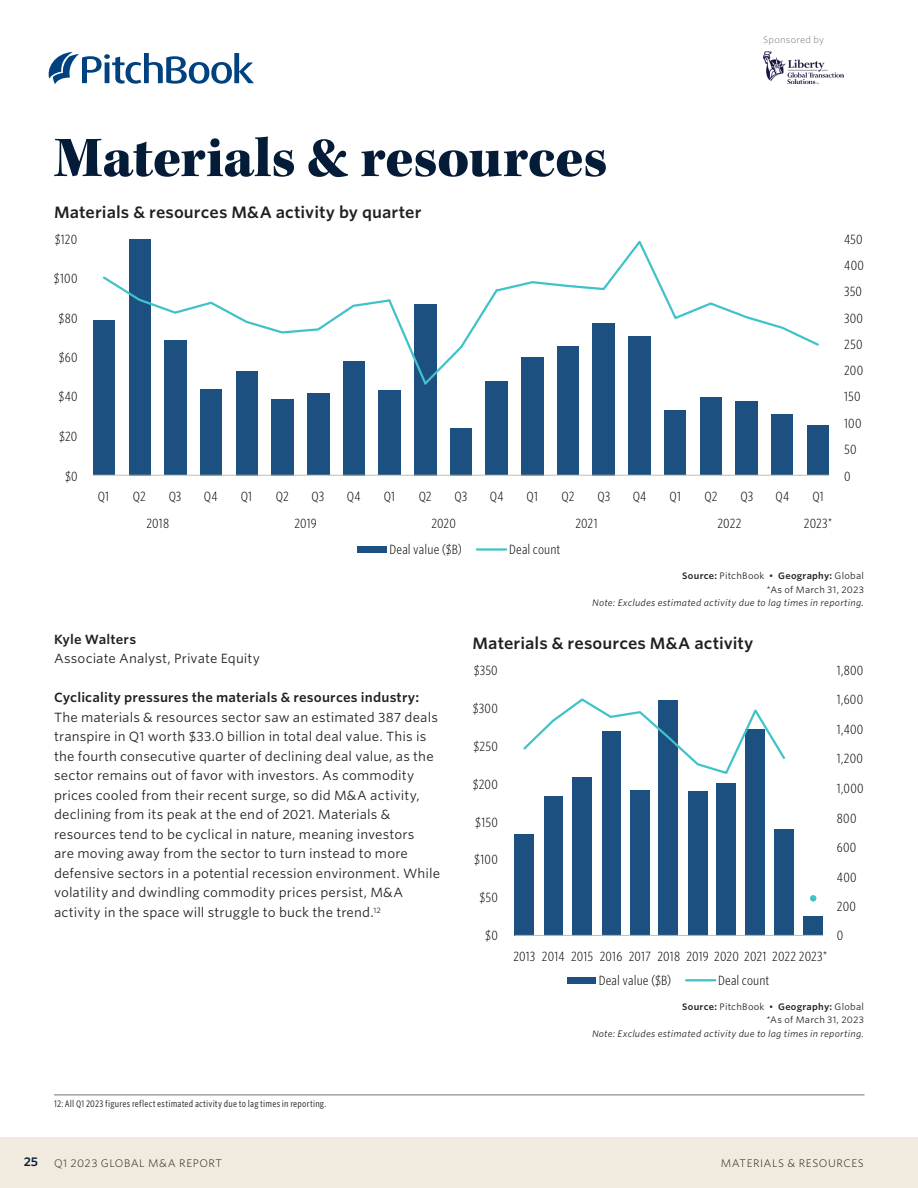
<style>
.page{position:relative;width:918px;height:1188px;background:#fff}
.page>*{position:absolute;margin:0;border:0;box-sizing:border-box;transform-origin:0 0}
.CR_H1{font:58.5px "Kepler Std Black Subh";letter-spacing:-.005em;color:#051c38}
.CR_Chart_table_title{font:600 15.75px "Whitney S Sm";letter-spacing:.005em;color:#231f20}
.CR_Body_copy_-_runt{font:12.75px/19.5px "Whitney S Sm";letter-spacing:.01em;color:#231f20}
.t1{font:300 12.75px/24.3px "Whitney Cond S Sm";letter-spacing:.01em;color:#000}
.t2{font:600 12px "Whitney S Sm";color:#051c38}
.t3{font:300 10.5px "Whitney S Sm";letter-spacing:.045em;color:#231f20}
.CR_Body_copy_-_runt-2{font:italic 9px "Whitney S Sm";letter-spacing:.02em;color:#231f20}
.CR_Footnote{font:9px "Whitney Cond S Sm";letter-spacing:.02em;color:#231f20}
.CR_Source_tag{font:600 9px "Whitney S Sm";letter-spacing:.025em;color:#231f20}
.CR_Source_tag-2{font:9px "Whitney S Sm";letter-spacing:.025em;color:#231f20}
.t4{font:300 9px "Whitney S Sm";letter-spacing:.025em;color:#78766f}
.s1{font-weight:600}
.s2{font-weight:400}
</style>
<div class="page">
<div style="left:0;top:1137px;width:918px;height:51px;background:#f0ebde"></div>
<svg style="left:49px;top:52px;width:205px;height:32px"></svg>
<img style="left:763px;top:51px;width:80px;height:33px">
<div style="left:807px;top:426px;width:22px;height:49px;background:#1c5080"></div>
<div style="left:771px;top:414px;width:22px;height:61px;background:#1c5080"></div>
<div style="left:735px;top:401px;width:23px;height:74px;background:#1c5080"></div>
<div style="left:700px;top:398px;width:22px;height:77px;background:#1c5080"></div>
<div style="left:664px;top:411px;width:22px;height:64px;background:#1c5080"></div>
<div style="left:628px;top:337px;width:23px;height:138px;background:#1c5080"></div>
<div style="left:592px;top:323px;width:23px;height:152px;background:#1c5080"></div>
<div style="left:557px;top:347px;width:22px;height:128px;background:#1c5080"></div>
<div style="left:521px;top:357px;width:23px;height:118px;background:#1c5080"></div>
<div style="left:485px;top:382px;width:23px;height:93px;background:#1c5080"></div>
<div style="left:450px;top:428px;width:22px;height:47px;background:#1c5080"></div>
<div style="left:414px;top:304px;width:23px;height:171px;background:#1c5080"></div>
<div style="left:378px;top:391px;width:23px;height:84px;background:#1c5080"></div>
<div style="left:343px;top:361px;width:22px;height:114px;background:#1c5080"></div>
<div style="left:307px;top:394px;width:23px;height:81px;background:#1c5080"></div>
<div style="left:271px;top:399px;width:23px;height:76px;background:#1c5080"></div>
<div style="left:236px;top:371px;width:22px;height:104px;background:#1c5080"></div>
<div style="left:200px;top:389px;width:22px;height:86px;background:#1c5080"></div>
<div style="left:164px;top:340px;width:23px;height:135px;background:#1c5080"></div>
<div style="left:129px;top:239px;width:22px;height:236px;background:#1c5080"></div>
<div style="left:93px;top:321px;width:22px;height:154px;background:#1c5080"></div>
<svg style="left:408px;top:348px;width:92px;height:37px"></svg>
<svg style="left:101px;top:240px;width:718px;height:108px"></svg>
<div style="left:357px;top:546px;width:30px;height:7px;background:#1c5080"></div>
<hr style="left:477px;top:548px;width:29px;height:3px;background:#40c2c9">
<hr style="left:93px;top:475px;width:736px;height:1px;background:#c0bcb2">
<div style="left:803px;top:916px;width:20px;height:19px;background:#1c5080"></div>
<div style="left:774px;top:829px;width:20px;height:106px;background:#1c5080"></div>
<div style="left:746px;top:729px;width:19px;height:206px;background:#1c5080"></div>
<div style="left:716px;top:783px;width:20px;height:152px;background:#1c5080"></div>
<div style="left:688px;top:791px;width:19px;height:144px;background:#1c5080"></div>
<div style="left:659px;top:700px;width:19px;height:235px;background:#1c5080"></div>
<div style="left:630px;top:790px;width:20px;height:145px;background:#1c5080"></div>
<div style="left:602px;top:731px;width:18px;height:204px;background:#1c5080"></div>
<div style="left:572px;top:777px;width:20px;height:158px;background:#1c5080"></div>
<div style="left:544px;top:796px;width:19px;height:139px;background:#1c5080"></div>
<div style="left:515px;top:834px;width:19px;height:101px;background:#1c5080"></div>
<svg style="left:523px;top:698px;width:262px;height:78px"></svg>
<div style="left:810px;top:895px;width:6px;height:7px;background:#40c2c9;border-radius:50%"></div>
<div style="left:567px;top:977px;width:28px;height:7px;background:#1c5080"></div>
<hr style="left:686px;top:979px;width:29px;height:2px;background:#40c2c9">
<hr style="left:515px;top:935px;width:308px;height:1px;background:#c0bcb2">
<hr style="left:54px;top:1095px;width:811px;height:1px;background:#78766f">
<p class="t4" style="left:763px;top:34px;width:62px">Sponsored by</p>
<p class="CR_H1" style="left:54px;top:124px;width:555px">Materials &amp; resources</p>
<p class="CR_Chart_table_title" style="left:54px;top:201px;width:369px">Materials &amp; resources M&amp;A activity by quarter</p>
<p class="t1" style="left:55px;top:227px;width:24px">$120</p>
<p class="t1" style="left:54px;top:266px;width:25px">$100</p>
<p class="t1" style="left:59px;top:306px;width:20px">$80</p>
<p class="t1" style="left:59px;top:345px;width:20px">$60</p>
<p class="t1" style="left:59px;top:384px;width:21px">$40</p>
<p class="t1" style="left:59px;top:424px;width:20px">$20</p>
<p class="t1" style="left:65px;top:463px;width:14px">$0</p>
<p class="t1" style="left:98px;top:484px;width:13px">Q1</p>
<p class="t1" style="left:133px;top:484px;width:14px">Q2</p>
<p class="t1" style="left:169px;top:484px;width:14px">Q3</p>
<p class="t1" style="left:204px;top:484px;width:15px">Q4</p>
<p class="t1" style="left:241px;top:484px;width:13px">Q1</p>
<p class="t1" style="left:276px;top:484px;width:14px">Q2</p>
<p class="t1" style="left:312px;top:484px;width:14px">Q3</p>
<p class="t1" style="left:347px;top:484px;width:15px">Q4</p>
<p class="t1" style="left:384px;top:484px;width:13px">Q1</p>
<p class="t1" style="left:419px;top:484px;width:14px">Q2</p>
<p class="t1" style="left:455px;top:484px;width:14px">Q3</p>
<p class="t1" style="left:490px;top:484px;width:15px">Q4</p>
<p class="t1" style="left:527px;top:484px;width:13px">Q1</p>
<p class="t1" style="left:562px;top:484px;width:14px">Q2</p>
<p class="t1" style="left:598px;top:484px;width:14px">Q3</p>
<p class="t1" style="left:633px;top:484px;width:15px">Q4</p>
<p class="t1" style="left:670px;top:484px;width:13px">Q1</p>
<p class="t1" style="left:705px;top:484px;width:14px">Q2</p>
<p class="t1" style="left:740px;top:484px;width:14px">Q3</p>
<p class="t1" style="left:776px;top:484px;width:15px">Q4</p>
<p class="t1" style="left:812px;top:484px;width:13px">Q1</p>
<p class="t1" style="left:146px;top:511px;width:24px">2018</p>
<p class="t1" style="left:294px;top:511px;width:24px">2019</p>
<p class="t1" style="left:431px;top:511px;width:26px">2020</p>
<p class="t1" style="left:575px;top:511px;width:24px">2021</p>
<p class="t1" style="left:717px;top:511px;width:26px">2022</p>
<p class="t1" style="left:804px;top:511px;width:30px">2023*</p>
<p class="t1" style="left:389px;top:537px;width:74px">Deal value ($B)</p>
<p class="t1" style="left:509px;top:537px;width:53px">Deal count</p>
<p class="t1" style="left:844px;top:227px;width:20px">450</p>
<p class="t1" style="left:844px;top:253px;width:21px">400</p>
<p class="t1" style="left:844px;top:279px;width:19px">350</p>
<p class="t1" style="left:844px;top:306px;width:20px">300</p>
<p class="t1" style="left:844px;top:332px;width:20px">250</p>
<p class="t1" style="left:844px;top:358px;width:21px">200</p>
<p class="t1" style="left:844px;top:384px;width:18px">150</p>
<p class="t1" style="left:844px;top:411px;width:19px">100</p>
<p class="t1" style="left:844px;top:437px;width:14px">50</p>
<p class="t1" style="left:844px;top:463px;width:8px">0</p>
<p class="CR_Body_copy_-_runt" style="left:54px;top:629px;width:208px"><span class="s1">Kyle Walters<br></span>Associate Analyst, Private Equity</p>
<p class="CR_Body_copy_-_runt" style="left:54px;top:688px;width:388px"><span class="s1">Cyclicality pressures the materials &amp; resources industry:<br></span>The materials &amp; resources sector saw an estimated 387 deals transpire in Q1 worth $33.0 billion in total deal value. This is the fourth consecutive quarter of declining deal value, as the sector remains out of favor with investors. As commodity prices cooled from their recent surge, so did M&amp;A activity, declining from its peak at the end of 2021. Materials &amp; resources tend to be cyclical in nature, meaning investors<br>are moving away from the sector to turn instead to more defensive sectors in a potential recession environment. While volatility and dwindling commodity prices persist, M&amp;A activity in the space will struggle to buck the trend.<sup>12</sup></p>
<p class="CR_Footnote" style="left:54px;top:1098px;width:274px">12: All Q1 2023 figures reflect estimated activity due to lag times in reporting.</p>
<p class="t2" style="left:24px;top:1153px;width:16px">25</p>
<p class="t3" style="left:54px;top:1156px;width:170px">Q1 2023 GLOBAL M&amp;A REPORT</p>
<p class="CR_Source_tag" style="left:682px;top:570px;width:183px">Source: <span class="s2">PitchBook •</span> Geography: <span class="s2">Global</span></p>
<p class="CR_Source_tag-2" style="left:767px;top:583px;width:99px">*As of March 31, 2023</p>
<p class="CR_Body_copy_-_runt-2" style="left:592px;top:597px;width:273px">Note: Excludes estimated activity due to lag times in reporting.</p>
<p class="CR_Chart_table_title" style="left:472px;top:632px;width:283px">Materials &amp; resources M&amp;A activity</p>
<p class="t1" style="left:474px;top:658px;width:26px">$350</p>
<p class="t1" style="left:473px;top:696px;width:27px">$300</p>
<p class="t1" style="left:473px;top:734px;width:26px">$250</p>
<p class="t1" style="left:473px;top:771px;width:27px">$200</p>
<p class="t1" style="left:475px;top:809px;width:24px">$150</p>
<p class="t1" style="left:474px;top:847px;width:25px">$100</p>
<p class="t1" style="left:479px;top:885px;width:20px">$50</p>
<p class="t1" style="left:485px;top:923px;width:14px">$0</p>
<p class="t1" style="left:599px;top:943px;width:230px;text-indent:-85px">2013 2014 2015 2016 2017 2018 2019 2020 2021 2022 2023*<br>Deal value ($B)</p>
<p class="t1" style="left:718px;top:968px;width:53px">Deal count</p>
<p class="t1" style="left:837px;top:658px;width:28px">1,800</p>
<p class="t1" style="left:837px;top:687px;width:28px">1,600</p>
<p class="t1" style="left:837px;top:717px;width:28px">1,400</p>
<p class="t1" style="left:837px;top:746px;width:27px">1,200</p>
<p class="t1" style="left:837px;top:775px;width:28px">1,000</p>
<p class="t1" style="left:837px;top:805px;width:21px">800</p>
<p class="t1" style="left:837px;top:835px;width:21px">600</p>
<p class="t1" style="left:837px;top:865px;width:21px">400</p>
<p class="t1" style="left:837px;top:894px;width:21px">200</p>
<p class="t1" style="left:837px;top:923px;width:8px">0</p>
<p class="CR_Source_tag" style="left:682px;top:1000px;width:183px">Source: <span class="s2">PitchBook •</span> Geography: <span class="s2">Global</span></p>
<p class="CR_Source_tag-2" style="left:766px;top:1014px;width:99px">*As of March 31, 2023</p>
<p class="CR_Body_copy_-_runt-2" style="left:592px;top:1027px;width:273px">Note: Excludes estimated activity due to lag times in reporting.</p>
<p class="t3" style="left:721px;top:1156px;width:144px">MATERIALS &amp; RESOURCES</p>
</div>
